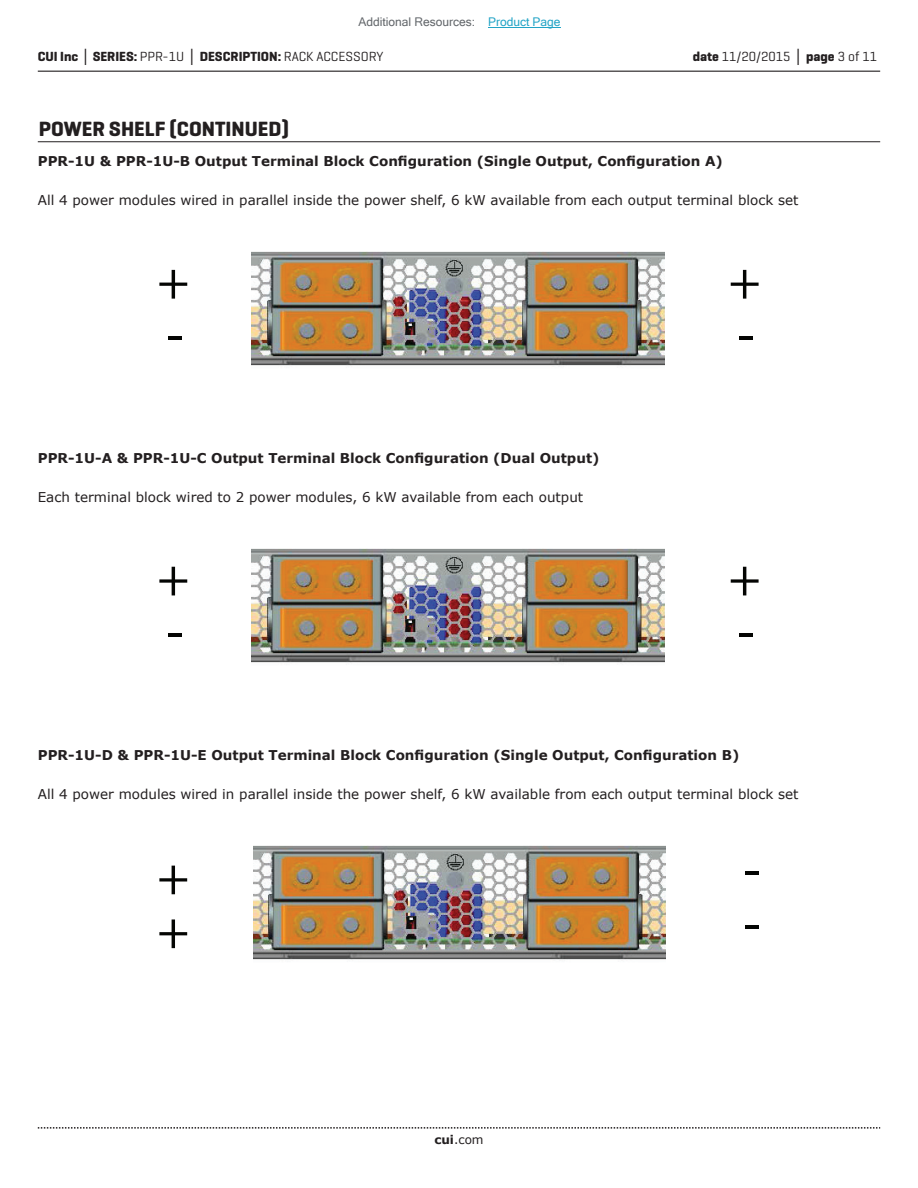
<style>
.page{position:relative;width:918px;height:1188px;background:#fff}
.page>*{position:absolute;margin:0;border:0;box-sizing:border-box;transform-origin:0 0}
.t1{font:700 54px/54px "Tw Cen";color:#040503}
.t2{font:700 53.85px/53.8px "Tw Cen";color:#040503}
.t3{font:700 21px "Geogrotesque";color:#231f20}
.t4{font:13.5px "Verdana";color:#231f20}
.t5{font:700 13.5px "Verdana";color:#231f20}
.t6{font:700 13.5px "Geogrotesque";color:#231f20}
.t7{font:13.5px "Geogrotesque";color:#231f20}
.t8{font:12px "Microsoft Sans Serif";color:#63676b}
.t9{font:12px "Verdana";color:#231f20}
.s1{color:#23a4c6}
.s2{font-family:"Verdana"}
.s3{font-weight:400}
.s4{font-weight:700}
.s5{font-family:"Verdana";font-weight:700}
</style>
<div class="page">
<hr style="left:38px;top:71px;width:842px;height:1px;background:#231f20">
<svg style="left:38px;top:1127px;width:842px;height:2px"></svg>
<hr style="left:38px;top:141px;width:842px;height:1px;background:#231f20">
<img style="left:252px;top:251px;width:413px;height:115px">
<img style="left:252px;top:548px;width:413px;height:115px">
<img style="left:254px;top:845px;width:411px;height:115px">
<hr style="left:488px;top:27px;width:73px;height:1px;background:#23a4c6">
<p class="t8" style="left:358px;top:15px;width:204px">Additional Resources: <span class="s1">Product Page</span></p>
<p class="t6" style="left:38px;top:48px;width:347px">CUI Inc <span class="s2">│</span> SERIES: <span class="s3">PPR-1U</span> <span class="s2">│</span> DESCRIPTION: <span class="s3">RACK ACCESSORY</span></p>
<p class="t7" style="left:693px;top:48px;width:186px"><span class="s4">date</span> 11/20/2015 <span class="s5">│</span> <span class="s4">page</span> 3 of 11</p>
<h3 class="t3" style="left:39px;top:116px;width:252px">POWER SHELF (CONTINUED)</h3>
<p class="t5" style="left:38px;top:151px;width:687px">PPR-1U &amp; PPR-1U-B Output Terminal Block Configuration (Single Output, Configuration A)</p>
<p class="t4" style="left:38px;top:191px;width:762px">All 4 power modules wired in parallel inside the power shelf, 6 kW available from each output terminal block set</p>
<h1 class="t1" style="left:157px;top:253px;width:34px">+ -</h1>
<h1 class="t1" style="left:729px;top:253px;width:34px">+ -</h1>
<p class="t5" style="left:38px;top:448px;width:563px">PPR-1U-A &amp; PPR-1U-C Output Terminal Block Configuration (Dual Output)</p>
<p class="t4" style="left:38px;top:488px;width:547px">Each terminal block wired to 2 power modules, 6 kW available from each output</p>
<h1 class="t1" style="left:157px;top:550px;width:34px">+ -</h1>
<h1 class="t1" style="left:729px;top:550px;width:34px">+ -</h1>
<p class="t5" style="left:38px;top:745px;width:703px">PPR-1U-D &amp; PPR-1U-E Output Terminal Block Configuration (Single Output, Configuration B)</p>
<p class="t4" style="left:38px;top:784px;width:762px">All 4 power modules wired in parallel inside the power shelf, 6 kW available from each output terminal block set</p>
<h2 class="t2" style="left:157px;top:848px;width:34px">+ +</h2>
<h2 class="t2" style="left:744px;top:842px;width:18px">- -</h2>
<p class="t9" style="left:434px;top:1131px;width:51px"><span class="s4">cui</span>.com</p>
</div>
